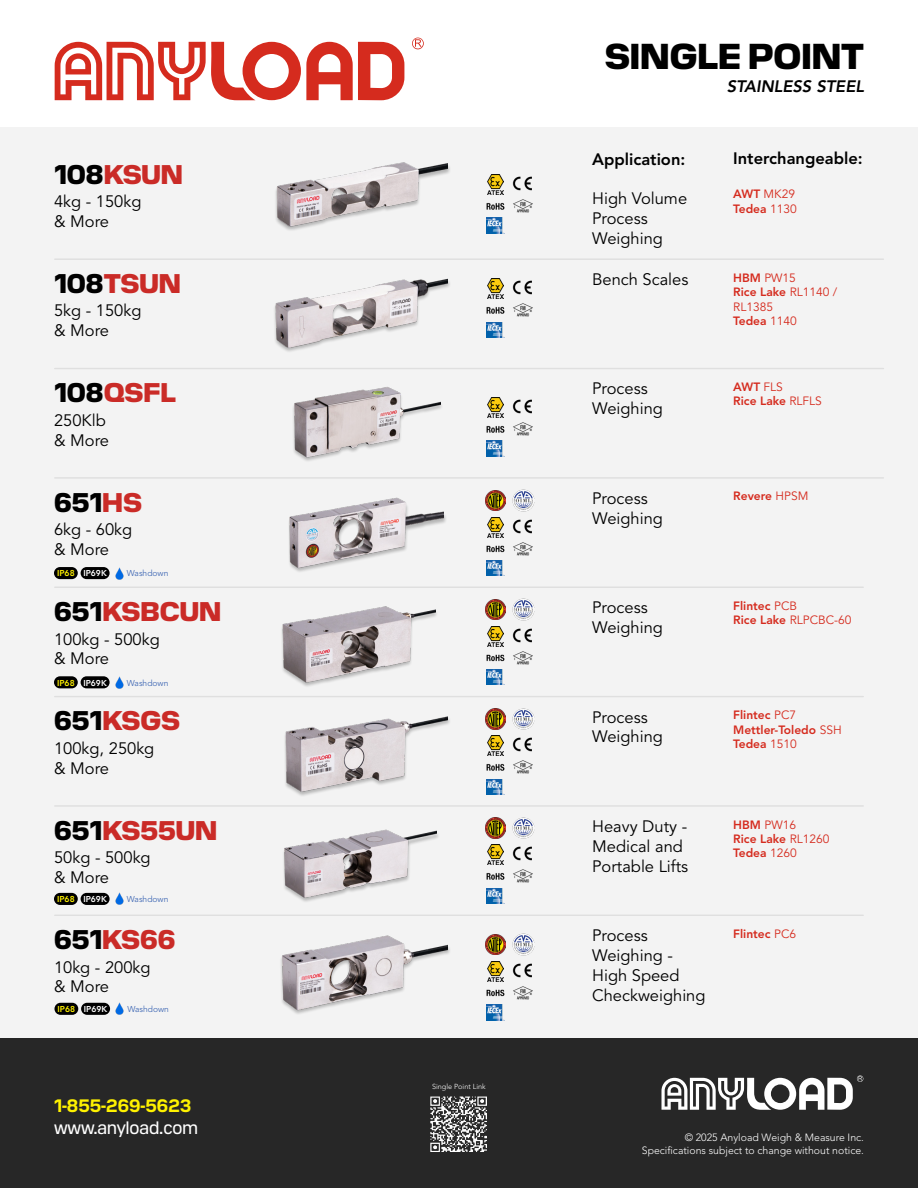
<style>
.page{position:relative;width:918px;height:1188px;background:#fff}
.page>*{position:absolute;margin:0;border:0;box-sizing:border-box;transform-origin:0 0}
.t1{font:800 36px "Pilat";color:#000}
.t2{font:800 27px "Pilat";color:#ca2b27}
.t3{font:800 27px "Pilat";color:#000}
.t4{font:18px "Pilat";color:#fff}
.t5{font:700 18px "Pilat";color:#fff200}
.t6{font:16.5px/19.8px "Avenir LT Std";color:#000}
.t7{font:800 16.5px "Avenir LT Std";color:#000}
.t8{font:italic 800 16.5px "Avenir LT Std";color:#000}
.t9{font:800 12px/14.4px "Avenir LT Std";color:#d52b1e}
.t10{font:12px/14.4px "Avenir LT Std";color:#d52b1e}
.t11{font:300 10.5px/12.6px "Avenir LT Std";color:#fff;text-align:right}
.t12{font:800 8.55px "Avenir LT Std";color:#fff}
.t13{font:8.55px "Avenir LT Std";color:#426ab5}
.t14{font:300 7.35px "Avenir LT Std";color:#fff}
.s1{color:#000}
.s2{color:#ca2b27}
.s3{color:#fff200}
.s4{font-weight:400}
.s5{font-weight:800}
</style>
<div class="page">
<div style="left:0;top:127px;width:918px;height:913px;background:#f3f3f3"></div>
<div style="left:0;top:1038px;width:918px;height:150px;background:#272727"></div>
<img style="left:275px;top:162px;width:173px;height:68px">
<img style="left:274px;top:278px;width:174px;height:74px">
<img style="left:293px;top:387px;width:147px;height:74px">
<img style="left:289px;top:497px;width:155px;height:75px">
<img style="left:282px;top:606px;width:154px;height:81px">
<img style="left:285px;top:716px;width:163px;height:80px">
<img style="left:283px;top:829px;width:154px;height:73px">
<img style="left:281px;top:935px;width:167px;height:79px">
<hr style="left:55px;top:258px;width:829px;height:2px;background:#000">
<hr style="left:55px;top:368px;width:829px;height:1px;background:#000">
<hr style="left:55px;top:477px;width:829px;height:2px;background:#000">
<hr style="left:55px;top:586px;width:808px;height:2px;background:#000">
<hr style="left:55px;top:696px;width:808px;height:1px;background:#000">
<hr style="left:55px;top:805px;width:808px;height:2px;background:#000">
<hr style="left:55px;top:915px;width:808px;height:1px;background:#000">
<div style="left:54px;top:893px;width:24px;height:12px;background:#000;border-radius:6px"></div>
<div style="left:81px;top:893px;width:29px;height:12px;background:#000;border-radius:6px"></div>
<svg style="left:115px;top:893px;width:9px;height:12px"></svg>
<div style="left:54px;top:676px;width:24px;height:12px;background:#000;border-radius:6px"></div>
<div style="left:81px;top:676px;width:29px;height:12px;background:#000;border-radius:6px"></div>
<svg style="left:115px;top:676px;width:9px;height:12px"></svg>
<div style="left:54px;top:567px;width:24px;height:12px;background:#000;border-radius:6px"></div>
<div style="left:81px;top:567px;width:29px;height:12px;background:#000;border-radius:6px"></div>
<svg style="left:115px;top:567px;width:9px;height:12px"></svg>
<svg style="left:55px;top:38px;width:369px;height:62px"></svg>
<svg style="left:661px;top:1075px;width:202px;height:35px"></svg>
<img style="left:430px;top:1096px;width:56px;height:56px">
<img style="left:487px;top:175px;width:17px;height:19px">
<img style="left:512px;top:176px;width:20px;height:15px">
<img style="left:513px;top:199px;width:20px;height:14px">
<img style="left:486px;top:202px;width:19px;height:8px">
<img style="left:487px;top:218px;width:17px;height:15px">
<img style="left:487px;top:279px;width:17px;height:20px">
<img style="left:512px;top:280px;width:20px;height:15px">
<img style="left:513px;top:303px;width:20px;height:14px">
<img style="left:486px;top:306px;width:19px;height:8px">
<img style="left:487px;top:322px;width:16px;height:15px">
<img style="left:487px;top:398px;width:17px;height:19px">
<img style="left:512px;top:399px;width:20px;height:15px">
<img style="left:513px;top:422px;width:20px;height:14px">
<img style="left:486px;top:425px;width:19px;height:8px">
<img style="left:487px;top:441px;width:17px;height:15px">
<img style="left:485px;top:490px;width:21px;height:20px">
<img style="left:512px;top:489px;width:22px;height:22px">
<img style="left:487px;top:517px;width:17px;height:20px">
<img style="left:512px;top:519px;width:20px;height:15px">
<img style="left:513px;top:542px;width:20px;height:14px">
<img style="left:486px;top:545px;width:19px;height:8px">
<img style="left:487px;top:560px;width:18px;height:16px">
<img style="left:485px;top:599px;width:21px;height:20px">
<img style="left:512px;top:598px;width:22px;height:22px">
<img style="left:487px;top:626px;width:17px;height:20px">
<img style="left:512px;top:628px;width:20px;height:15px">
<img style="left:513px;top:651px;width:20px;height:14px">
<img style="left:486px;top:654px;width:19px;height:8px">
<img style="left:487px;top:669px;width:18px;height:16px">
<img style="left:485px;top:709px;width:21px;height:20px">
<img style="left:512px;top:708px;width:22px;height:22px">
<img style="left:487px;top:736px;width:17px;height:20px">
<img style="left:512px;top:737px;width:20px;height:15px">
<img style="left:513px;top:760px;width:20px;height:14px">
<img style="left:486px;top:763px;width:19px;height:8px">
<img style="left:487px;top:779px;width:18px;height:16px">
<img style="left:485px;top:818px;width:21px;height:20px">
<img style="left:512px;top:817px;width:22px;height:22px">
<img style="left:487px;top:845px;width:17px;height:20px">
<img style="left:512px;top:846px;width:20px;height:15px">
<img style="left:513px;top:869px;width:20px;height:14px">
<img style="left:486px;top:872px;width:19px;height:8px">
<img style="left:487px;top:888px;width:18px;height:16px">
<img style="left:485px;top:934px;width:21px;height:21px">
<img style="left:512px;top:934px;width:22px;height:21px">
<img style="left:487px;top:961px;width:17px;height:20px">
<img style="left:512px;top:963px;width:20px;height:15px">
<img style="left:513px;top:986px;width:20px;height:14px">
<img style="left:486px;top:989px;width:19px;height:8px">
<img style="left:487px;top:1005px;width:17px;height:15px">
<div style="left:54px;top:1003px;width:24px;height:12px;background:#000;border-radius:6px"></div>
<div style="left:81px;top:1003px;width:29px;height:12px;background:#000;border-radius:6px"></div>
<svg style="left:115px;top:1003px;width:9px;height:12px"></svg>
<h2 class="t2" style="left:54px;top:154px;width:131px"><span class="s1">108</span>KSUN</h2>
<p class="t6" style="left:54px;top:192px;width:89px">4kg - 150kg &amp; More</p>
<h2 class="t2" style="left:54px;top:264px;width:128px"><span class="s1">108</span>TSUN</h2>
<p class="t6" style="left:54px;top:301px;width:89px">5kg - 150kg &amp; More</p>
<h2 class="t2" style="left:54px;top:373px;width:124px"><span class="s1">108</span>QSFL</h2>
<p class="t6" style="left:54px;top:411px;width:57px">250Klb &amp; More</p>
<h2 class="t3" style="left:54px;top:482px;width:90px">651<span class="s2">HS</span></h2>
<p class="t6" style="left:54px;top:520px;width:80px">6kg - 60kg &amp; More</p>
<p class="t12" style="left:57px;top:568px;width:51px"><span class="s3">IP68</span> IP69K</p>
<p class="t13" style="left:127px;top:568px;width:43px">Washdown</p>
<h2 class="t2" style="left:54px;top:592px;width:169px"><span class="s1">651</span>KSBCUN</h2>
<p class="t6" style="left:54px;top:629px;width:107px">100kg - 500kg &amp; More</p>
<p class="t12" style="left:57px;top:678px;width:51px"><span class="s3">IP68</span> IP69K</p>
<p class="t13" style="left:127px;top:678px;width:43px">Washdown</p>
<h2 class="t2" style="left:54px;top:701px;width:127px"><span class="s1">651</span>KSGS</h2>
<p class="t6" style="left:54px;top:739px;width:102px">100kg, 250kg &amp; More</p>
<h2 class="t2" style="left:54px;top:811px;width:165px"><span class="s1">651</span>KS55UN</h2>
<p class="t6" style="left:54px;top:848px;width:98px">50kg - 500kg &amp; More</p>
<p class="t12" style="left:57px;top:894px;width:51px"><span class="s3">IP68</span> IP69K</p>
<p class="t13" style="left:127px;top:894px;width:43px">Washdown</p>
<h2 class="t2" style="left:54px;top:920px;width:123px"><span class="s1">651</span>KS66</h2>
<p class="t6" style="left:54px;top:957px;width:98px">10kg - 200kg &amp; More</p>
<p class="t12" style="left:58px;top:1004px;width:51px"><span class="s3">IP68</span> IP69K</p>
<p class="t13" style="left:127px;top:1004px;width:43px">Washdown</p>
<p class="t5" style="left:54px;top:1093px;width:139px">1-855-269-5623</p>
<p class="t4" style="left:54px;top:1115px;width:146px">www.anyload.com</p>
<p class="t14" style="left:432px;top:1082px;width:55px">Single Point Link</p>
<h1 class="t1" style="left:605px;top:30px;width:261px">SINGLE POINT</h1>
<p class="t7" style="left:592px;top:149px;width:95px">Application:</p>
<p class="t6" style="left:592px;top:189px;width:97px">High Volume<br>Process<br>Weighing</p>
<p class="t6" style="left:592px;top:270px;width:98px">Bench Scales</p>
<p class="t6" style="left:592px;top:379px;width:72px">Process<br>Weighing</p>
<p class="t8" style="left:727px;top:76px;width:139px">STAINLESS STEEL</p>
<p class="t7" style="left:733px;top:149px;width:131px">Interchangeable:</p>
<p class="t9" style="left:733px;top:187px;width:65px">AWT <span class="s4">MK29<br></span>Tedea <span class="s4">1130</span></p>
<p class="t10" style="left:733px;top:271px;width:106px"><span class="s5">HBM</span> PW15<br><span class="s5">Rice Lake</span> RL1140 /<br>RL1385<br><span class="s5">Tedea</span> 1140</p>
<p class="t9" style="left:733px;top:380px;width:90px">AWT <span class="s4">FLS<br></span>Rice Lake <span class="s4">RLFLS</span></p>
<p class="t6" style="left:592px;top:489px;width:72px">Process<br>Weighing</p>
<p class="t9" style="left:733px;top:489px;width:77px">Revere <span class="s4">HPSM</span></p>
<p class="t6" style="left:592px;top:598px;width:72px">Process<br>Weighing</p>
<p class="t9" style="left:733px;top:598px;width:120px">Flintec <span class="s4">PCB<br></span>Rice Lake <span class="s4">RLPCBC-60</span></p>
<p class="t6" style="left:592px;top:707px;width:72px">Process<br>Weighing</p>
<p class="t6" style="left:592px;top:817px;width:98px">Heavy Duty -<br>Medical and<br>Portable Lifts</p>
<p class="t6" style="left:592px;top:926px;width:115px">Process<br>Weighing -<br>High Speed<br>Checkweighing</p>
<p class="t9" style="left:733px;top:708px;width:110px">Flintec <span class="s4">PC7<br></span>Mettler-Toledo <span class="s4">SSH<br></span>Tedea <span class="s4">1510</span></p>
<p class="t9" style="left:733px;top:817px;width:98px">HBM <span class="s4">PW16<br></span>Rice Lake <span class="s4">RL1260<br></span>Tedea <span class="s4">1260</span></p>
<p class="t9" style="left:733px;top:926px;width:64px">Flintec <span class="s4">PC6</span></p>
<p class="t11" style="left:642px;top:1131px;width:224px">© 2025 Anyload Weigh &amp; Measure Inc.<br>Specifications subject to change without notice.</p>
</div>
